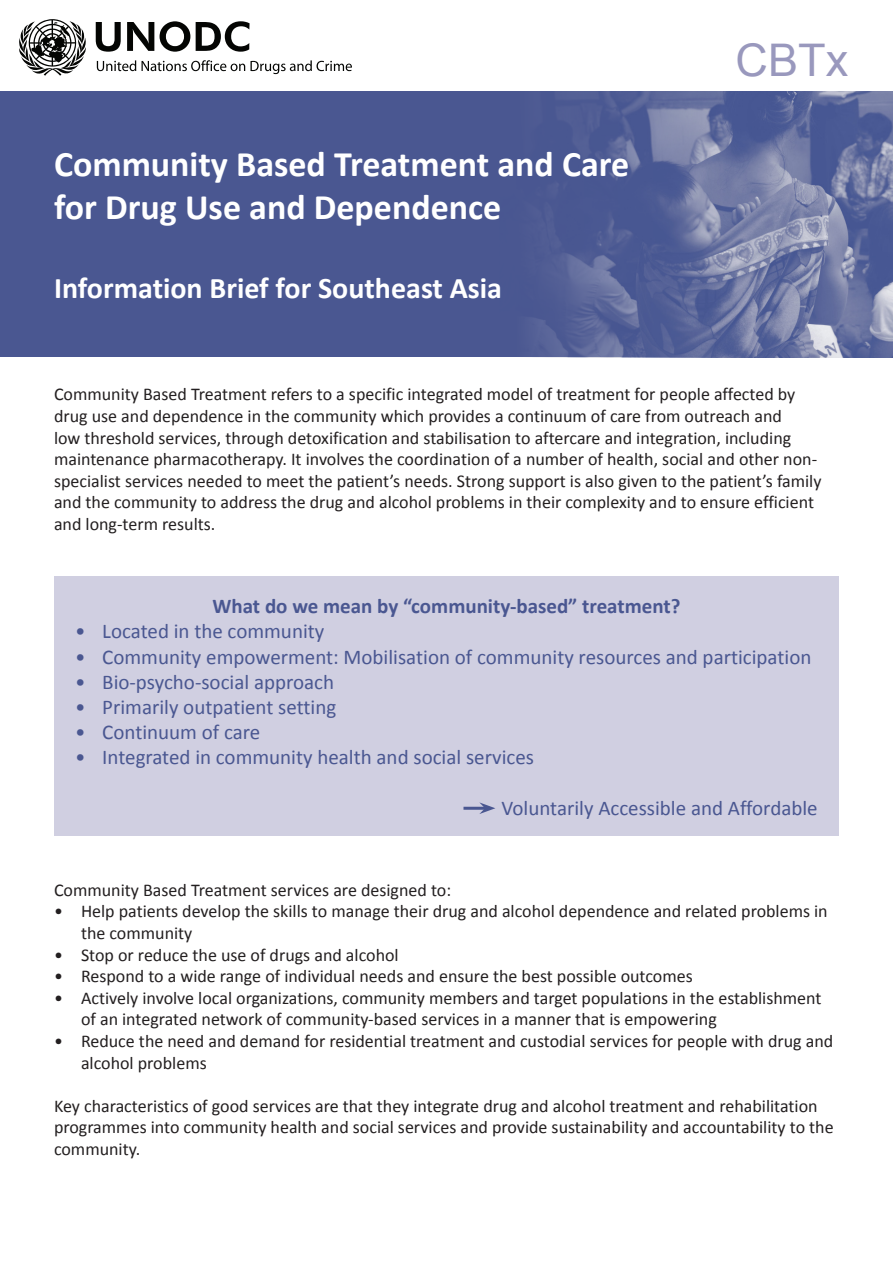
<style>
.page{position:relative;width:893px;height:1263px;background:#fff}
.page>*{position:absolute;margin:0;border:0;box-sizing:border-box;transform-origin:0 0}
.t1{font:45px "Arial";color:#9998bd}
.t2{font:700 36px "Calibri";color:#fff}
.t3{font:700 30px "Calibri";color:#fff}
.t4{font:21px "Calibri";color:#4a5791}
.t5{font:700 21px "Calibri";color:#4a5791}
.t6{font:18px/21.6px "Calibri";color:#231f20}
</style>
<div class="page">
<div style="left:0;top:91px;width:893px;height:266px;background:#4a5791"></div>
<img style="left:533px;top:91px;width:360px;height:266px">
<svg style="left:96px;top:22px;width:25px;height:30px"></svg>
<svg style="left:127px;top:22px;width:27px;height:29px"></svg>
<svg style="left:160px;top:21px;width:30px;height:31px"></svg>
<svg style="left:196px;top:21px;width:54px;height:31px"></svg>
<svg style="left:19px;top:19px;width:67px;height:57px"></svg>
<svg style="left:97px;top:60px;width:39px;height:11px"></svg>
<svg style="left:142px;top:60px;width:210px;height:14px"></svg>
<div style="left:54px;top:576px;width:785px;height:260px;background:#d0cfe1"></div>
<hr style="left:463px;top:807px;width:22px;height:3px;background:#4a5791">
<svg style="left:479px;top:802px;width:16px;height:12px"></svg>
<p class="t2" style="left:54px;top:141px;width:577px">Community Based Treatment and Care</p>
<p class="t2" style="left:54px;top:184px;width:449px">for Drug Use and Dependence</p>
<p class="t3" style="left:54px;top:269px;width:450px">Information Brief for Southeast Asia</p>
<p class="t1" style="left:736px;top:30px;width:114px">CBTx</p>
<p class="t6" style="left:54px;top:384px;width:769px">Community Based Treatment refers to a specific integrated model of treatment for people affected by drug use and dependence in the community which provides a continuum of care from outreach and<br>low threshold services, through detoxification and stabilisation to aftercare and integration, including maintenance pharmacotherapy. It involves the coordination of a number of health, social and other non&shy;specialist services needed to meet the patient’s needs. Strong support is also given to the patient’s family and the community to address the drug and alcohol problems in their complexity and to ensure efficient and long-term results.</p>
<p class="t5" style="left:213px;top:593px;width:469px">What do we mean by “community-based” treatment?</p>
<p class="t4" style="left:75px;top:618px;width:251px">• Located in the community</p>
<p class="t4" style="left:75px;top:643px;width:738px">• Community empowerment: Mobilisation of community resources and participation</p>
<p class="t4" style="left:75px;top:669px;width:260px">• Bio-psycho-social approach</p>
<p class="t4" style="left:75px;top:694px;width:263px">• Primarily outpatient setting</p>
<p class="t4" style="left:75px;top:719px;width:187px">• Continuum of care</p>
<p class="t4" style="left:75px;top:744px;width:460px">• Integrated in community health and social services</p>
<p class="t4" style="left:501px;top:795px;width:318px">Voluntarily Accessible and Affordable</p>
<p class="t6" style="left:54px;top:879px;width:399px">Community Based Treatment services are designed to:</p>
<p class="t6" style="left:81px;top:901px;width:748px;text-indent:-27px">• Help patients develop the skills to manage their drug and alcohol dependence and related problems in the community</p>
<p class="t6" style="left:54px;top:944px;width:346px">• Stop or reduce the use of drugs and alcohol</p>
<p class="t6" style="left:54px;top:965px;width:640px">• Respond to a wide range of individual needs and ensure the best possible outcomes</p>
<p class="t6" style="left:81px;top:987px;width:742px;text-indent:-27px">• Actively involve local organizations, community members and target populations in the establishment of an integrated network of community-based services in a manner that is empowering</p>
<p class="t6" style="left:81px;top:1030px;width:754px;text-indent:-27px">• Reduce the need and demand for residential treatment and custodial services for people with drug and alcohol problems</p>
<p class="t6" style="left:54px;top:1095px;width:781px">Key characteristics of good services are that they integrate drug and alcohol treatment and rehabilitation programmes into community health and social services and provide sustainability and accountability to the community.</p>
</div>
